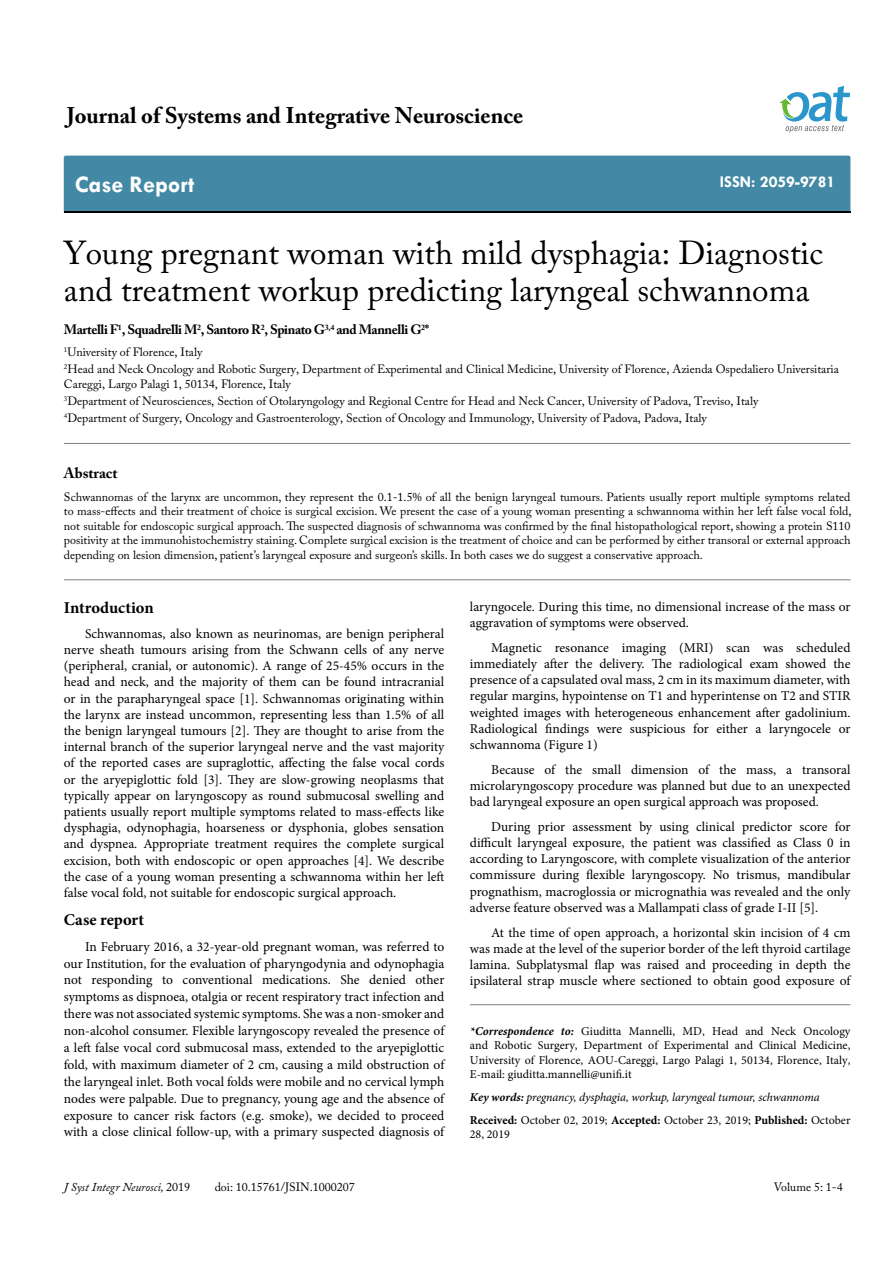
<style>
.page{position:relative;width:893px;height:1263px;background:#fff}
.page>*{position:absolute;margin:0;border:0;box-sizing:border-box;transform-origin:0 0}
.t1{font:33px/37.5px "Adobe Caslon Pro";color:#000}
.t2{font:700 24px "Tw Cen";color:#fff}
.t3{font:700 22.5px "Adobe Caslon Pro";color:#000}
.t4{font:700 16.5px "Minion Pro";letter-spacing:.005em;color:#000}
.t5{font:700 16.5px "Tw Cen";color:#fff}
.t6{font:700 15px "Adobe Caslon Pro";color:#000}
.t7{font:13.5px/16.2px "Minion Pro";color:#000;text-align:justify}
.t8{font:700 13.5px "Adobe Caslon Pro";letter-spacing:-.03em;color:#000}
.t9{font:12px/14.4px "Adobe Caslon Pro";color:#000}
.t10{font:12px/14.4px "Minion Pro";color:#000;text-align:justify}
.t11{font:italic 12px/23px "Minion Pro";letter-spacing:-.01em;color:#000}
.t12{font:italic 12px "Adobe Caslon Pro";color:#000}
.s1{font-weight:700;font-style:italic}
.s2{font-weight:700}
.s3{font-weight:700;font-style:normal}
.s4{font-style:normal}
</style>
<div class="page">
<div style="left:64px;top:156px;width:786px;height:56px;background:#4389a5"></div>
<svg style="left:779px;top:86px;width:71px;height:47px"></svg>
<hr style="left:64px;top:579px;width:787px;height:1px;background:#808285">
<hr style="left:64px;top:443px;width:787px;height:1px;background:#808285">
<hr style="left:470px;top:1004px;width:380px;height:1px;background:#808285">
<h3 class="t3" style="left:67px;top:102px;width:458px">Journal of Systems and Integrative Neuroscience</h3>
<h2 class="t2" style="left:75px;top:170px;width:121px">Case Report</h2>
<p class="t5" style="left:720px;top:172px;width:117px">ISSN: 2059-9781</p>
<h1 class="t1" style="left:64px;top:234px;width:760px">Young pregnant woman with mild dysphagia: Diagnostic and treatment workup predicting laryngeal schwannoma</h1>
<p class="t8" style="left:64px;top:322px;width:367px">Martelli F<sup>1</sup>, Squadrelli M<sup>2</sup>, Santoro R<sup>2</sup>, Spinato G<sup>3,4</sup> and Mannelli G<sup>2</sup>*</p>
<p class="t9" style="left:64px;top:343px;width:776px;line-height:17.1px"><sup>1</sup>University of Florence, Italy<br><sup>2</sup>Head and Neck Oncology and Robotic Surgery, Department of Experimental and Clinical Medicine, University of Florence, Azienda Ospedaliero Universitaria</p>
<p class="t9" style="left:64px;top:375px;width:696px;line-height:17.1px">Careggi, Largo Palagi 1, 50134, Florence, Italy<br><sup>3</sup>Department of Neurosciences, Section of Otolaryngology and Regional Centre for Head and Neck Cancer, University of Padova, Treviso, Italy<br><sup>4</sup>Department of Surgery, Oncology and Gastroenterology, Section of Oncology and Immunology, University of Padova, Padova, Italy</p>
<p class="t6" style="left:64px;top:464px;width:55px">Abstract</p>
<p class="t9" style="left:64px;top:489px;width:789px;text-align:justify">Schwannomas of the larynx are uncommon, they represent the 0.1-1.5% of all the benign laryngeal tumours. Patients usually report multiple symptoms related to mass-effects and their treatment of choice is surgical excision. We present the case of a young woman presenting a schwannoma within her left false vocal fold, not suitable for endoscopic surgical approach. The suspected diagnosis of schwannoma was confirmed by the final histopathological report, showing a protein S110 positivity at the immunohistochemistry staining. Complete surgical excision is the treatment of choice and can be performed by either transoral or external approach depending on lesion dimension, patient’s laryngeal exposure and surgeon’s skills. In both cases we do suggest a conservative approach.</p>
<p class="t4" style="left:64px;top:596px;width:91px">Introduction</p>
<p class="t7" style="left:64px;top:625px;width:382px;text-indent:21px">Schwannomas, also known as neurinomas, are benign peripheral nerve sheath tumours arising from the Schwann cells of any nerve (peripheral, cranial, or autonomic). A range of 25-45% occurs in the head and neck, and the majority of them can be found intracranial or in the parapharyngeal space [1]. Schwannomas originating within the larynx are instead uncommon, representing less than 1.5% of all the benign laryngeal tumours [2]. They are thought to arise from the internal branch of the superior laryngeal nerve and the vast majority of the reported cases are supraglottic, affecting the false vocal cords or the aryepiglottic fold [3]. They are slow-growing neoplasms that typically appear on laryngoscopy as round submucosal swelling and patients usually report multiple symptoms related to mass-effects like dysphagia, odynophagia, hoarseness or dysphonia, globes sensation and dyspnea. Appropriate treatment requires the complete surgical excision, both with endoscopic or open approaches [4]. We describe the case of a young woman presenting a schwannoma within her left false vocal fold, not suitable for endoscopic surgical approach.</p>
<p class="t4" style="left:64px;top:908px;width:82px">Case report</p>
<p class="t7" style="left:64px;top:938px;width:382px;line-height:16.8px;text-indent:21px">In February 2016, a 32-year-old pregnant woman, was referred to our Institution, for the evaluation of pharyngodynia and odynophagia not responding to conventional medications. She denied other symptoms as dispnoea, otalgia or recent respiratory tract infection and there was not associated systemic symptoms. She was a non-smoker and non-alcohol consumer. Flexible laryngoscopy revealed the presence of a left false vocal cord submucosal mass, extended to the aryepiglottic fold, with maximum diameter of 2 cm, causing a mild obstruction of the laryngeal inlet. Both vocal folds were mobile and no cervical lymph nodes were palpable. Due to pregnancy, young age and the absence of exposure to cancer risk factors (e.g. smoke), we decided to proceed with a close clinical follow-up, with a primary suspected diagnosis of</p>
<p class="t7" style="left:470px;top:598px;width:382px">laryngocele. During this time, no dimensional increase of the mass or aggravation of symptoms were observed.</p>
<p class="t7" style="left:470px;top:639px;width:382px;text-indent:21px">Magnetic resonance imaging (MRI) scan was scheduled immediately after the delivery. The radiological exam showed the presence of a capsulated oval mass, 2 cm in its maximum diameter, with regular margins, hypointense on T1 and hyperintense on T2 and STIR weighted images with heterogeneous enhancement after gadolinium.<br>Radiological findings were suspicious for either a laryngocele or schwannoma (Figure 1)</p>
<p class="t7" style="left:470px;top:761px;width:382px;text-indent:21px">Because of the small dimension of the mass, a transoral microlaryngoscopy procedure was planned but due to an unexpected bad laryngeal exposure an open surgical approach was proposed.</p>
<p class="t7" style="left:470px;top:818px;width:382px;text-indent:21px">During prior assessment by using clinical predictor score for difficult laryngeal exposure, the patient was classified as Class 0 in according to Laryngoscore, with complete visualization of the anterior commissure during flexible laryngoscopy. No trismus, mandibular prognathism, macroglossia or micrognathia was revealed and the only adverse feature observed was a Mallampati class of grade I-II [5].</p>
<p class="t7" style="left:470px;top:924px;width:382px;text-indent:21px">At the time of open approach, a horizontal skin incision of 4 cm was made at the level of the superior border of the left thyroid cartilage lamina. Subplatysmal flap was raised and proceeding in depth the ipsilateral strap muscle where sectioned to obtain good exposure of</p>
<p class="t10" style="left:470px;top:1024px;width:382px"><span class="s1">*Correspondence to:</span> Giuditta Mannelli, MD, Head and Neck Oncology and Robotic Surgery, Department of Experimental and Clinical Medicine, University of Florence, AOU-Careggi, Largo Palagi 1, 50134, Florence, Italy, E-mail: giuditta.mannelli@unifi.it</p>
<p class="t11" style="left:470px;top:1085px;width:382px"><span class="s2">Key words:</span> pregnancy, dysphagia, workup, laryngeal tumour, schwannoma<br><span class="s3">Received:</span> <span class="s4">October 02, 2019;</span> <span class="s3">Accepted:</span> <span class="s4">October 23, 2019;</span> <span class="s3">Published:</span> <span class="s4">October</span></p>
<p class="t10" style="left:470px;top:1127px;width:42px">28, 2019</p>
<p class="t12" style="left:64px;top:1180px;width:128px">J Syst Integr Neurosci, <span class="s4">2019</span></p>
<p class="t9" style="left:215px;top:1180px;width:142px">doi: 10.15761/JSIN.1000207</p>
<p class="t9" style="left:774px;top:1180px;width:71px">Volume 5: 1-4</p>
</div>
